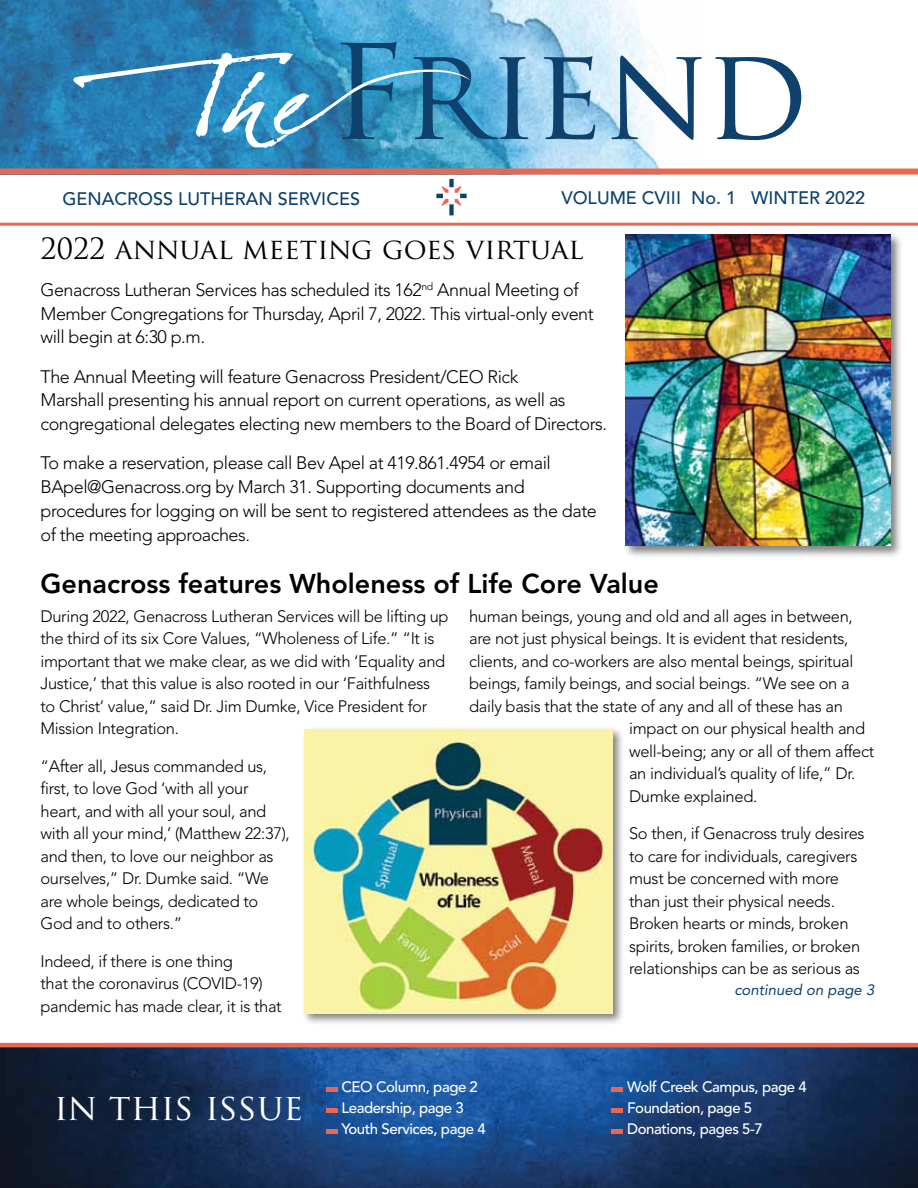
<style>
.page{position:relative;width:918px;height:1188px;background:#fff}
.page>*{position:absolute;margin:0;border:0;box-sizing:border-box;transform-origin:0 0}
.t1{font:36px "Trajan Pro";color:#fff}
.t2{font:28.5px "Trajan Pro";color:#000}
.t3{font:800 27px "Avenir LT Std";color:#000}
.t4{font:300 18px/24px "Avenir LT Std";letter-spacing:-.025em;color:#000}
.t5{font:500 18px "Avenir LT Std";color:#0e416b}
.t6{font:300 16.5px/22.5px "Avenir LT Std";letter-spacing:-.02em;color:#000}
.t7{font:500 15px/21px "Avenir LT Std";letter-spacing:-.03em;color:#fff}
.t8{font:italic 15px "Avenir LT Std";color:#0e416b}
</style>
<div class="page">
<img style="left:0;top:1047px;width:918px;height:141px">
<div style="left:326px;top:1087px;width:11px;height:5px;background:#ea6752"></div>
<div style="left:326px;top:1108px;width:11px;height:5px;background:#ea6752"></div>
<div style="left:326px;top:1129px;width:11px;height:5px;background:#ea6752"></div>
<div style="left:612px;top:1087px;width:11px;height:5px;background:#ea6752"></div>
<div style="left:612px;top:1108px;width:11px;height:5px;background:#ea6752"></div>
<div style="left:612px;top:1129px;width:11px;height:5px;background:#ea6752"></div>
<hr style="left:0;top:1043px;width:918px;height:4px;background:#ea6752">
<img style="left:0;top:0;width:705px;height:169px">
<svg style="left:436px;top:179px;width:31px;height:36px"></svg>
<div style="left:0;top:169px;width:918px;height:6px;background:#ea6752"></div>
<hr style="left:0;top:223px;width:918px;height:3px;background:#ea6752">
<svg style="left:340px;top:42px;width:461px;height:98px"></svg>
<svg style="left:73px;top:53px;width:398px;height:95px;background:#408fbc"></svg>
<div style="left:623px;top:232px;width:280px;height:326px;background:#000;opacity:.5"></div>
<img style="left:626px;top:235px;width:265px;height:311px">
<div style="left:301px;top:727px;width:324px;height:299px;background:#000;opacity:.5"></div>
<img style="left:304px;top:729px;width:309px;height:285px">
<p class="t5" style="left:63px;top:189px;width:88px">genacross</p>
<p class="t5" style="left:178px;top:189px;width:143px">lutheran se rvices</p>
<p class="t5" style="left:561px;top:187px;width:305px">Volume CVIII no. 1 Wi nter 2022</p>
<h2 class="t2" style="left:40px;top:231px;width:545px">2022 ANNUAL MEETING GOES VIRTUAL</h2>
<p class="t4" style="left:40px;top:277px;width:555px">Genacross Lutheran Services has scheduled its 162<sup>nd</sup> Annual Meeting of<br>Member Congregations for Thursday, April 7, 2022. This virtual-only event will begin at 6:30 p.m.</p>
<p class="t4" style="left:40px;top:364px;width:568px">The Annual Meeting will feature Genacross President/CEO Rick<br>Marshall presenting his annual report on current operations, as well as congregational delegates electing new members to the Board of Directors.</p>
<p class="t4" style="left:40px;top:451px;width:558px">To make a reservation, please call Bev Apel at 419.861.4954 or email BApel@Genacross.org by March 31. Supporting documents and procedures for logging on will be sent to registered attendees as the date of the meeting approaches.</p>
<h3 class="t3" style="left:40px;top:568px;width:620px">Genacross features Wholeness of Life Core Value</h3>
<p class="t6" style="left:40px;top:605px;width:410px">During 2022, Genacross Lutheran Services will be lifting up the third of its six Core Values, “Wholeness of Life.” “It is important that we make clear, as we did with ‘Equality and Justice,’ that this value is also rooted in our ‘Faithfulness to Christ’ value,” said Dr. Jim Dumke, Vice President for Mission Integration.</p>
<p class="t6" style="left:40px;top:755px;width:251px">“After all, Jesus commanded us, first, to love God ‘with all your heart, and with all your soul, and with all your mind,’ (Matthew 22:37), and then, to love our neighbor as ourselves,” Dr. Dumke said. “We are whole beings, dedicated to<br>God and to others.”</p>
<p class="t6" style="left:40px;top:950px;width:243px">Indeed, if there is one thing<br>that the coronavirus (COVID-19) pandemic has made clear, it is that</p>
<p class="t6" style="left:469px;top:605px;width:385px">human beings, young and old and all ages in between,</p>
<p class="t6" style="left:469px;top:627px;width:381px">are not just physical beings. It is evident that residents,</p>
<p class="t6" style="left:469px;top:650px;width:386px">clients, and co-workers are also mental beings, spiritual</p>
<p class="t6" style="left:469px;top:672px;width:382px">beings, family beings, and social beings. “We see on a</p>
<p class="t6" style="left:469px;top:695px;width:375px">daily basis that the state of any and all of these has an</p>
<p class="t6" style="left:629px;top:717px;width:238px">impact on our physical health and</p>
<p class="t6" style="left:629px;top:740px;width:247px">well-being; any or all of them affect</p>
<p class="t6" style="left:629px;top:762px;width:228px">an individual’s quality of life,” Dr.</p>
<p class="t6" style="left:629px;top:785px;width:130px">Dumke explained.</p>
<p class="t6" style="left:629px;top:822px;width:237px">So then, if Genacross truly desires to care for individuals, caregivers must be concerned with more than just their physical needs.<br>Broken hearts or minds, broken spirits, broken families, or broken relationships can be as serious as</p>
<p class="t8" style="left:734px;top:981px;width:142px">continued on page 3</p>
<h1 class="t1" style="left:54px;top:1084px;width:251px">IN THIS ISSUE</h1>
<p class="t7" style="left:341px;top:1077px;width:146px">CEO Column, page 2<br>Leadership, page 3<br>Youth Services, page 4</p>
<p class="t7" style="left:627px;top:1077px;width:181px">Wolf Creek Campus, page 4<br>Foundation, page 5<br>Donations, pages 5-7</p>
</div>
